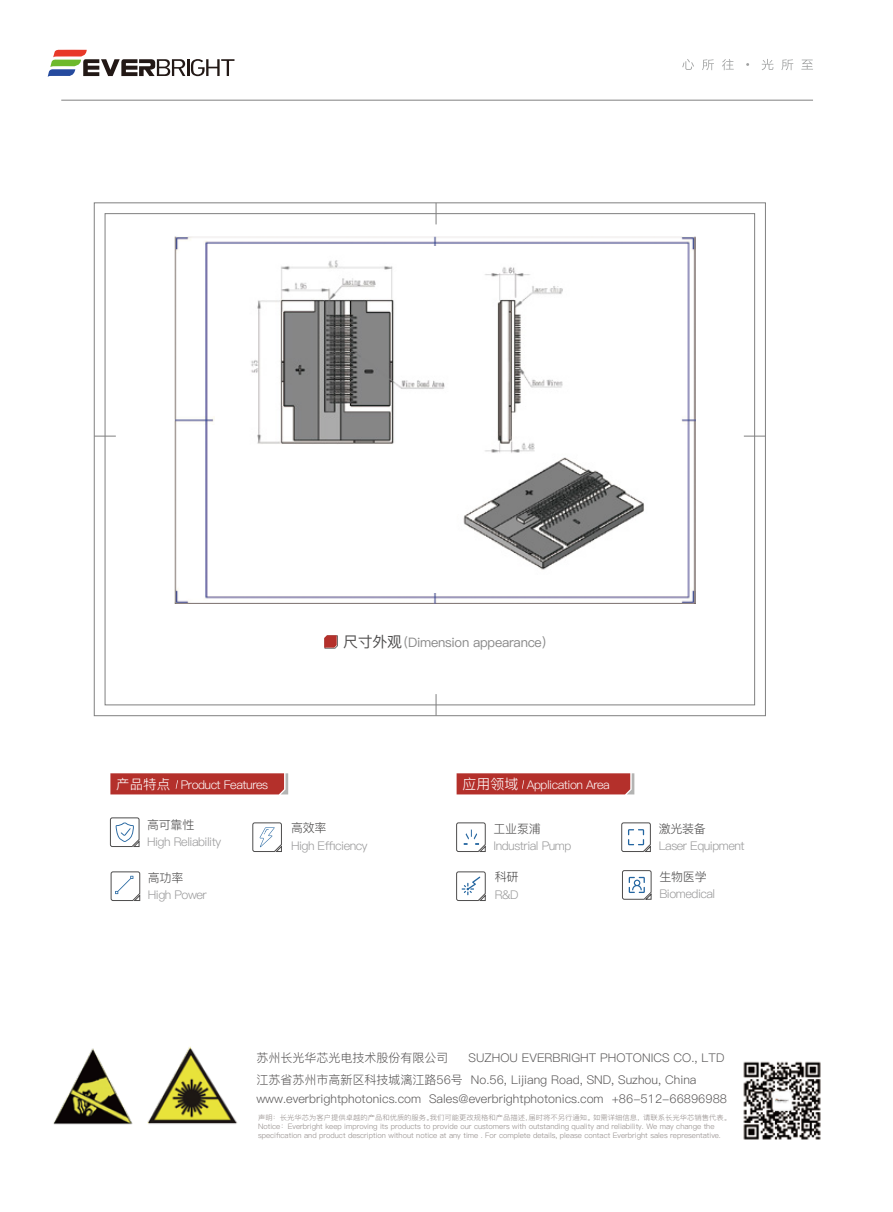
<style>
.page{position:relative;width:893px;height:1212px;background:#fff}
.page>*{position:absolute;margin:0;border:0;box-sizing:border-box;transform-origin:0 0}
.t1{font:13.05px "Ping Fang SC Medium";letter-spacing:-.02em;color:#898989}
.t2{font:12px/22px "Ping Fang SC Regular";color:#595757}
.t3{font:12px "Ping Fang SC Regular";letter-spacing:-.04em;color:#99999a}
.t4{font:12px "Ping Fang SC Regular";letter-spacing:-.04em;color:#fff}
.t5{font:12px "Ping Fang SC Regular";letter-spacing:-.02em;color:#4e4d4d}
.t6{font:7.5px/9px "Ping Fang SC Regular";color:#938c8a}
.t7{font:6.9px "Ping Fang SC Regular";color:#938c8a;scale:1.05 1}
.s1{font-size:15px;color:#4e4d4d}
.s2{font-size:13.5px}
.s3{font-size:13.95px}
</style>
<div class="page">
<svg style="left:682px;top:59px;width:12px;height:11px"></svg>
<svg style="left:702px;top:59px;width:12px;height:11px"></svg>
<svg style="left:722px;top:59px;width:12px;height:11px"></svg>
<svg style="left:762px;top:59px;width:11px;height:11px"></svg>
<svg style="left:781px;top:59px;width:12px;height:11px"></svg>
<svg style="left:801px;top:60px;width:12px;height:10px"></svg>
<svg style="left:48px;top:50px;width:186px;height:27px"></svg>
<svg style="left:457px;top:773px;width:177px;height:21px;background:#b53732"></svg>
<svg style="left:621px;top:822px;width:30px;height:30px"></svg>
<svg style="left:456px;top:822px;width:30px;height:30px"></svg>
<svg style="left:456px;top:871px;width:30px;height:30px"></svg>
<svg style="left:110px;top:773px;width:178px;height:21px;background:#b63733"></svg>
<svg style="left:110px;top:817px;width:30px;height:30px"></svg>
<svg style="left:252px;top:822px;width:30px;height:30px"></svg>
<svg style="left:111px;top:871px;width:29px;height:30px"></svg>
<svg style="left:622px;top:870px;width:30px;height:30px"></svg>
<hr style="left:61px;top:100px;width:752px;height:1px;background:#808080">
<img style="left:743px;top:1061px;width:78px;height:79px">
<img style="left:53px;top:1046px;width:185px;height:79px">
<svg style="left:436px;top:203px;width:1px;height:21px"></svg>
<svg style="left:436px;top:694px;width:1px;height:22px"></svg>
<svg style="left:94px;top:436px;width:22px;height:1px"></svg>
<svg style="left:744px;top:436px;width:21px;height:1px"></svg>
<svg style="left:324px;top:635px;width:14px;height:13px"></svg>
<img style="left:175px;top:236px;width:521px;height:368px">
<img style="left:215px;top:246px;width:446px;height:346px">
<h1 class="t1" style="left:343px;top:634px;width:213px"><span class="s1">尺寸外观</span>（Dimension appearance）</h1>
<h2 class="t4" style="left:116px;top:778px;width:153px"><span class="s2">产品特点</span> Product Features</h2>
<h2 class="t5" style="left:147px;top:817px;width:49px">高可靠性</h2>
<h2 class="t3" style="left:147px;top:835px;width:76px">High Reliability</h2>
<h2 class="t5" style="left:148px;top:870px;width:37px">高功率</h2>
<h2 class="t3" style="left:148px;top:888px;width:61px">High Power</h2>
<h2 class="t5" style="left:291px;top:821px;width:37px">高效率</h2>
<h2 class="t3" style="left:291px;top:838px;width:78px">High Efficiency</h2>
<h2 class="t4" style="left:462px;top:778px;width:149px"><span class="s3">应用领域</span> Application Area</h2>
<h2 class="t5" style="left:494px;top:821px;width:49px">工业泵浦</h2>
<h2 class="t3" style="left:494px;top:839px;width:79px">Industrial Pump</h2>
<h2 class="t5" style="left:495px;top:870px;width:25px">科研</h2>
<h2 class="t3" style="left:495px;top:887px;width:25px">R&amp;D</h2>
<h2 class="t5" style="left:659px;top:821px;width:49px">激光装备</h2>
<h2 class="t3" style="left:659px;top:839px;width:88px">Laser Equipment</h2>
<h2 class="t5" style="left:659px;top:869px;width:49px">生物医学</h2>
<h2 class="t3" style="left:659px;top:886px;width:57px">Biomedical</h2>
<h2 class="t2" style="left:257px;top:1046px;width:193px">苏州长光华芯光电技术股份有限公司</h2>
<h2 class="t2" style="left:257px;top:1046px;width:469px;text-indent:212px">SUZHOU EVERBRIGHT PHOTONICS CO., LTD江苏省苏州市高新区科技城漓江路56号 No.56, Lijiang Road, SND, Suzhou, China</h2>
<h2 class="t2" style="left:256px;top:1087px;width:472px">www.everbrightphotonics.com Sales@everbrightphotonics.com +86-512-66896988</h2>
<p class="t7" style="left:258px;top:1114px;width:452px">声明：长光华芯为客户提供卓越的产品和优质的服务。我们可能更改规格和产品描述，届时将不另行通知。如需详细信息，请联系长光华芯销售代表。</p>
<p class="t6" style="left:258px;top:1122px;width:464px">Notice：Everbright keep improving its products to provide our customers with outstanding quality and reliability. We may change the specification and product description without notice at any time . For complete details, please contact Everbright sales representative.</p>
</div>
